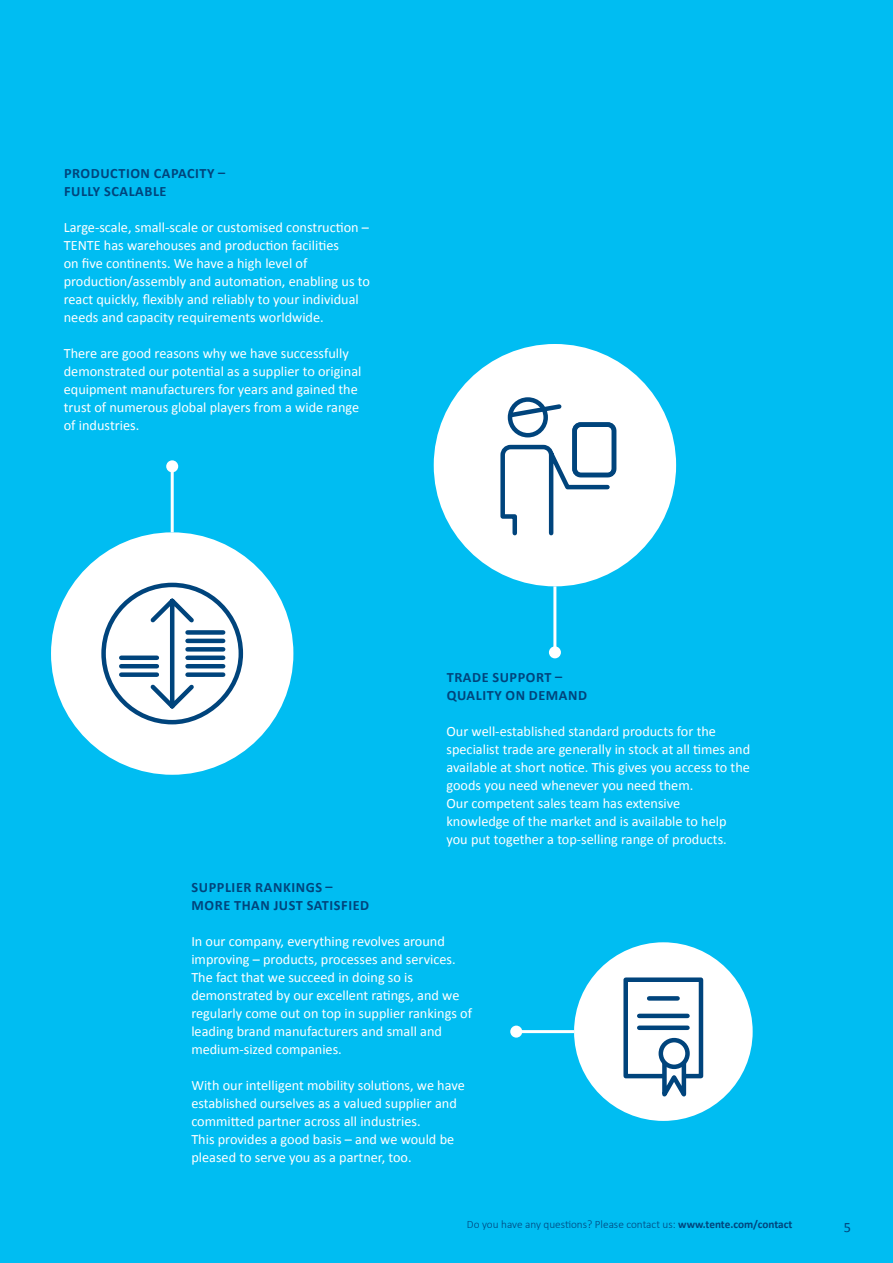
<style>
.page{position:relative;width:893px;height:1263px;background:#00bdf2}
.page>*{position:absolute;margin:0;border:0;box-sizing:border-box;transform-origin:0 0}
.t1{font:14.25px/18px "Calibri";color:#fff}
.t2{font:700 14.25px/18px "Calibri";letter-spacing:.04em;color:#00447c}
.t3{font:14.25px "Calibri";color:#00447c}
.t4{font:300 11.25px "Calibri";color:#00447c}
.s1{font-weight:700}
</style>
<div class="page">
<div style="left:51px;top:532px;width:242px;height:243px;background:#fff;border-radius:50%"></div>
<div style="left:101px;top:583px;width:142px;height:141px;border:4px solid #00447c;border-radius:50%"></div>
<svg style="left:117px;top:594px;width:111px;height:119px"></svg>
<div style="left:434px;top:344px;width:242px;height:242px;background:#fff;border-radius:50%"></div>
<div style="left:508px;top:397px;width:40px;height:40px;border:4px solid #00447c;border-radius:50%"></div>
<svg style="left:500px;top:401px;width:110px;height:135px"></svg>
<div style="left:575px;top:425px;width:39px;height:50px;background:#fff;border-radius:6px"></div>
<div style="left:572px;top:422px;width:44px;height:55px;border:4px solid #00447c;border-radius:6px"></div>
<hr style="left:553px;top:586px;width:3px;height:66px;background:#fff">
<div style="left:549px;top:646px;width:12px;height:12px;background:#fff;border-radius:50%"></div>
<div style="left:574px;top:942px;width:179px;height:179px;background:#fff;border-radius:50%"></div>
<div style="left:623px;top:977px;width:80px;height:101px;background:#fff;border:4px solid #00447c"></div>
<div style="left:649px;top:996px;width:29px;height:5px;background:#00447c"></div>
<hr style="left:639px;top:1014px;width:48px;height:4px;background:#00447c">
<div style="left:639px;top:1025px;width:48px;height:5px;background:#00447c"></div>
<svg style="left:660px;top:1060px;width:30px;height:37px"></svg>
<svg style="left:661px;top:1040px;width:26px;height:27px"></svg>
<div style="left:659px;top:1038px;width:31px;height:31px;border:4px solid #00447c;border-radius:50%"></div>
<hr style="left:516px;top:1030px;width:58px;height:3px;background:#fff">
<div style="left:510px;top:1025px;width:12px;height:12px;background:#fff;border-radius:50%"></div>
<hr style="left:171px;top:466px;width:3px;height:66px;background:#fff">
<div style="left:166px;top:460px;width:12px;height:12px;background:#fff;border-radius:50%"></div>
<p class="t2" style="left:64px;top:165px;width:163px">PRODUCTION CAPACITY –<br>FULLY SCALABLE</p>
<p class="t1" style="left:64px;top:219px;width:308px">Large-scale, small-scale or customised construction – TENTE has warehouses and production facilities<br>on five continents. We have a high level of production/assembly and automation, enabling us to react quickly, flexibly and reliably to your individual needs and capacity requirements worldwide.</p>
<p class="t1" style="left:64px;top:345px;width:299px">There are good reasons why we have successfully demonstrated our potential as a supplier to original equipment manufacturers for years and gained the trust of numerous global players from a wide range of industries.</p>
<p class="t2" style="left:447px;top:669px;width:142px">TRADE SUPPORT –<br>QUALITY ON DEMAND</p>
<p class="t1" style="left:446px;top:723px;width:305px">Our well-established standard products for the specialist trade are generally in stock at all times and available at short notice. This gives you access to the goods you need whenever you need them.<br>Our competent sales team has extensive<br>knowledge of the market and is available to help you put together a top-selling range of products.</p>
<p class="t2" style="left:192px;top:879px;width:179px">SUPPLIER RANKINGS –<br>MORE THAN JUST SATISFIED</p>
<p class="t1" style="left:191px;top:933px;width:282px">In our company, everything revolves around improving – products, processes and services.<br>The fact that we succeed in doing so is demonstrated by our excellent ratings, and we regularly come out on top in supplier rankings of leading brand manufacturers and small and medium-sized companies.</p>
<p class="t1" style="left:191px;top:1077px;width:275px">With our intelligent mobility solutions, we have established ourselves as a valued supplier and committed partner across all industries.<br>This provides a good basis – and we would be pleased to serve you as a partner, too.</p>
<p class="t4" style="left:467px;top:1218px;width:327px">Do you have any questions? Please contact us: <span class="s1">www.tente.com/contact</span></p>
<p class="t3" style="left:844px;top:1218px;width:9px">5</p>
</div>
